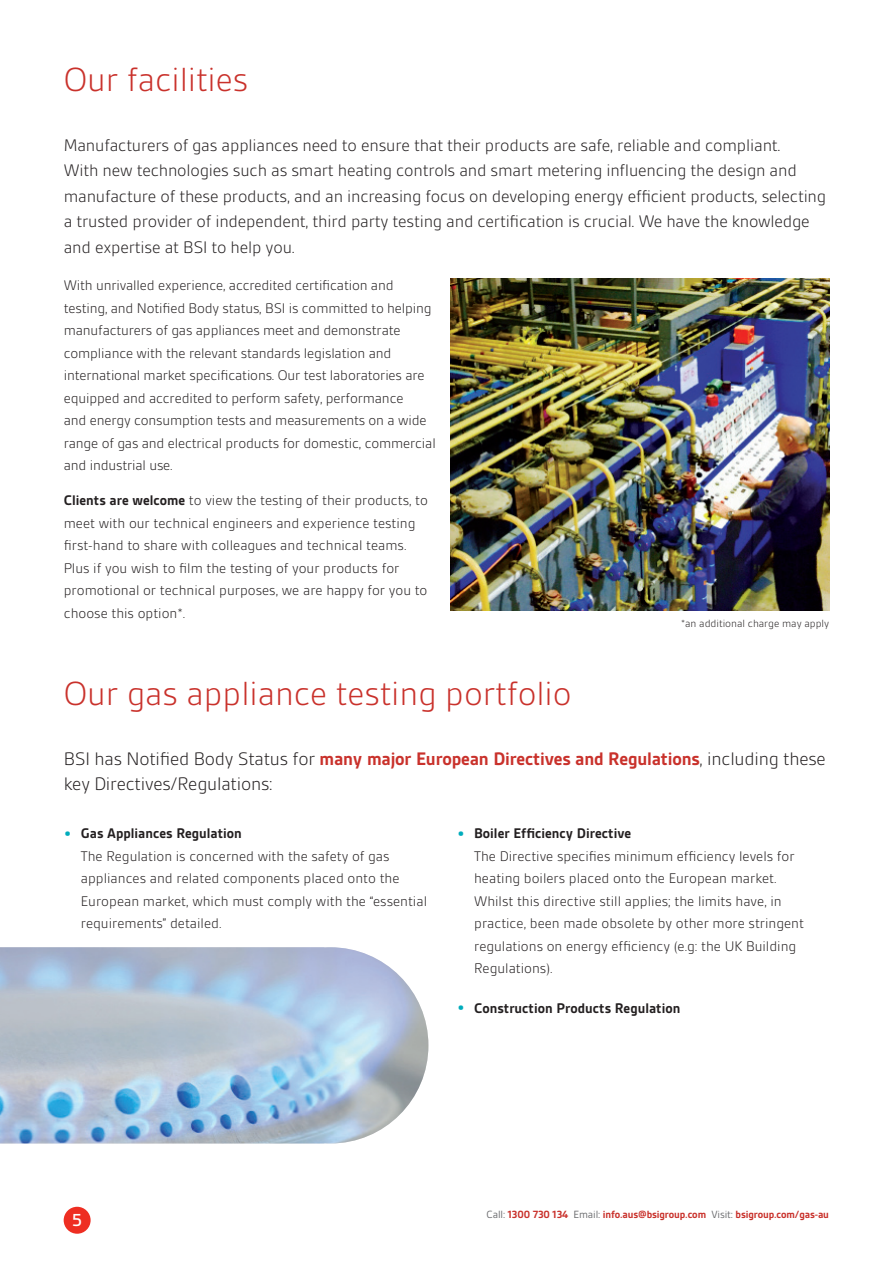
<style>
.page{position:relative;width:893px;height:1263px;background:#fff}
.page>*{position:absolute;margin:0;border:0;box-sizing:border-box;transform-origin:0 0}
.t1{font:300 36px "BSI Gesta";letter-spacing:-.005em;color:#c9312b}
.t2{font:300 19.5px/25.5px "BSI Gesta";letter-spacing:-.01em;color:#231f20}
.t3{font:500 18.75px "BSI Gesta";color:#fff}
.t4{font:300 18px/25.5px "BSI Gesta";letter-spacing:-.01em;color:#231f20}
.t5{font:300 15px/22.5px "BSI Gesta";color:#231f20}
.t6{font:700 15px "BSI Gesta";color:#231f20}
.t7{font:700 11.25px "BSI Gesta";letter-spacing:-.01em;color:#c9312b}
.t8{font:300 11.25px "BSI Gesta";color:#231f20}
.s1{font-weight:700}
.s2{font-weight:700;color:#c9312b}
.s3{font-weight:700;font-size:19.5px;color:#00acbc}
.s4{font-size:19.5px;color:#00acbc}
.s5{font-weight:400;color:#6c6d70}
</style>
<div class="page">
<div style="left:64px;top:1207px;width:27px;height:27px;background:#ee2e22;border-radius:50%"></div>
<img style="left:0;top:947px;width:428px;height:196px">
<img style="left:451px;top:279px;width:378px;height:331px">
<h1 class="t1" style="left:64px;top:61px;width:186px">Our facilities</h1>
<p class="t4" style="left:64px;top:132px;width:764px">Manufacturers of gas appliances need to ensure that their products are safe, reliable and compliant.<br>With new technologies such as smart heating controls and smart metering influencing the design and manufacture of these products, and an increasing focus on developing energy efficient products, selecting a trusted provider of independent, third party testing and certification is crucial. We have the knowledge and expertise at BSI to help you.</p>
<p class="t5" style="left:64px;top:274px;width:374px">With unrivalled experience, accredited certification and testing, and Notified Body status, BSI is committed to helping manufacturers of gas appliances meet and demonstrate compliance with the relevant standards legislation and international market specifications. Our test laboratories are equipped and accredited to perform safety, performance<br>and energy consumption tests and measurements on a wide range of gas and electrical products for domestic, commercial and industrial use.</p>
<p class="t5" style="left:64px;top:489px;width:366px"><span class="s1">Clients are welcome</span> to view the testing of their products, to meet with our technical engineers and experience testing first-hand to share with colleagues and technical teams.<br>Plus if you wish to film the testing of your products for promotional or technical purposes, we are happy for you to choose this option*.</p>
<p class="t8" style="left:681px;top:618px;width:150px">*an additional charge may apply</p>
<h1 class="t1" style="left:64px;top:675px;width:509px">Our gas appliance testing portfolio</h1>
<h2 class="t2" style="left:64px;top:746px;width:764px">BSI has Notified Body Status for <span class="s2">many major European Directives and Regulations</span>, including these key Directives/Regulations:</h2>
<p class="t5" style="left:81px;top:822px;width:348px;text-indent:-17px"><span class="s3">•</span> <span class="s1">Gas Appliances Regulation<br></span>The Regulation is concerned with the safety of gas appliances and related components placed onto the European market, which must comply with the “essential requirements” detailed.</p>
<p class="t5" style="left:474px;top:822px;width:331px;text-indent:-17px"><span class="s3">•</span> <span class="s1">Boiler Efficiency Directive<br></span>The Directive specifies minimum efficiency levels for heating boilers placed onto the European market.<br>Whilst this directive still applies; the limits have, in practice, been made obsolete by other more stringent regulations on energy efficiency (e.g: the UK Building Regulations).</p>
<p class="t6" style="left:457px;top:1000px;width:225px"><span class="s4">•</span> Construction Products Regulation</p>
<p class="t3" style="left:72px;top:1210px;width:12px">5</p>
<p class="t7" style="left:486px;top:1208px;width:344px"><span class="s5">Call:</span> 1300 730 134 <span class="s5">Email:</span> info.aus@bsigroup.com <span class="s5">Visit:</span> bsigroup.com/gas-au</p>
</div>
